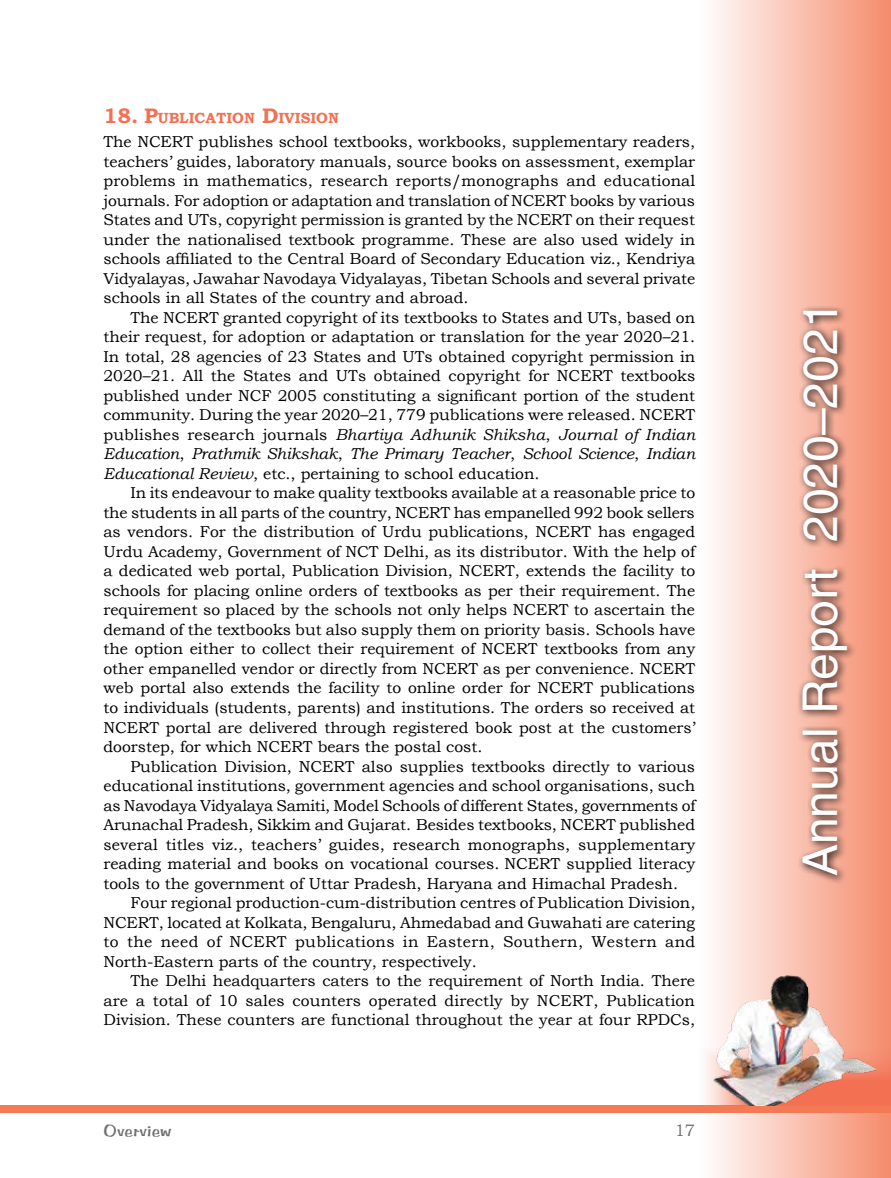
<style>
.page{position:relative;width:891px;height:1178px;background:#fff}
.page>*{position:absolute;margin:0;border:0;box-sizing:border-box;transform-origin:0 0}
.t1{font:48px "Helvetica LT Std";color:#fff}
.t2{font:16.5px "Benguiat Frisky";color:#6d6e71;scale:1.4 1}
.t3{font:16.5px "Bookman Old Style";color:#6d6e71}
.t4{font:15.75px "Bookman Old Style";color:#000}
.t5{font:italic 15.75px "Bookman Old Style";color:#000}
.t6{font:15.75px "Bookman Old Style";letter-spacing:.025em;color:#000}
.t7{font:700 14.7px "Bookman Old Style";color:#f37053}
.s1{font-size:21px}
.s2{font-style:normal}
.s3{font-style:italic}
</style>
<div class="page">
<div style="left:699px;top:0;width:192px;height:1177px;background:linear-gradient(to right,#fefefe,#f58c6c)"></div>
<div style="left:797px;top:305px;width:60px;height:579px;background:#000;opacity:.95"></div>
<div style="left:0;top:1105px;width:891px;height:7px;background:#f47a55"></div>
<svg style="left:699px;top:1044px;width:192px;height:61px"></svg>
<img style="left:710px;top:973px;width:168px;height:132px">
<p class="t7" style="left:104px;top:107px;width:237px"><span class="s1">18. P</span>UBLICATION <span class="s1">D</span>IVISION</p>
<p class="t4" style="left:104px;top:131px;width:593px">The NCERT publishes school textbooks, workbooks, supplementary readers,</p>
<p class="t4" style="left:104px;top:151px;width:593px">teachers’ guides, laboratory manuals, source books on assessment, exemplar</p>
<p class="t4" style="left:104px;top:170px;width:593px">problems in mathematics, research reports/monographs and educational</p>
<p class="t4" style="left:104px;top:190px;width:593px">journals. For adoption or adaptation and translation of NCERT books by various</p>
<p class="t4" style="left:104px;top:209px;width:593px">States and UTs, copyright permission is granted by the NCERT on their request</p>
<p class="t4" style="left:104px;top:229px;width:593px">under the nationalised textbook programme. These are also used widely in</p>
<p class="t4" style="left:104px;top:248px;width:593px">schools affiliated to the Central Board of Secondary Education viz., Kendriya</p>
<p class="t4" style="left:104px;top:268px;width:593px">Vidyalayas, Jawahar Navodaya Vidyalayas, Tibetan Schools and several private</p>
<p class="t4" style="left:104px;top:287px;width:367px">schools in all States of the country and abroad.</p>
<p class="t4" style="left:130px;top:307px;width:566px">The NCERT granted copyright of its textbooks to States and UTs, based on</p>
<p class="t4" style="left:104px;top:326px;width:593px">their request, for adoption or adaptation or translation for the year 2020–21.</p>
<p class="t4" style="left:104px;top:346px;width:593px">In total, 28 agencies of 23 States and UTs obtained copyright permission in</p>
<p class="t4" style="left:104px;top:365px;width:593px">2020–21. All the States and UTs obtained copyright for NCERT textbooks</p>
<p class="t4" style="left:104px;top:385px;width:593px">published under NCF 2005 constituting a significant portion of the student</p>
<p class="t4" style="left:104px;top:404px;width:593px">community. During the year 2020–21, 779 publications were released. NCERT</p>
<p class="t5" style="left:104px;top:423px;width:593px"><span class="s2">publishes research journals</span> Bhartiya Adhunik Shiksha<span class="s2">,</span> Journal of Indian</p>
<p class="t5" style="left:104px;top:443px;width:593px">Education<span class="s2">,</span> Prathmik Shikshak<span class="s2">,</span> The Primary Teacher<span class="s2">,</span> School Science<span class="s2">,</span> Indian</p>
<p class="t4" style="left:104px;top:463px;width:437px"><span class="s3">Educational Review</span>, etc., pertaining to school education.</p>
<p class="t4" style="left:130px;top:482px;width:566px">In its endeavour to make quality textbooks available at a reasonable price to</p>
<p class="t4" style="left:104px;top:502px;width:593px">the students in all parts of the country, NCERT has empanelled 992 book sellers</p>
<p class="t4" style="left:104px;top:521px;width:593px">as vendors. For the distribution of Urdu publications, NCERT has engaged</p>
<p class="t4" style="left:104px;top:541px;width:593px">Urdu Academy, Government of NCT Delhi, as its distributor. With the help of</p>
<p class="t4" style="left:104px;top:560px;width:593px">a dedicated web portal, Publication Division, NCERT, extends the facility to</p>
<p class="t4" style="left:104px;top:580px;width:593px">schools for placing online orders of textbooks as per their requirement. The</p>
<p class="t4" style="left:104px;top:599px;width:593px">requirement so placed by the schools not only helps NCERT to ascertain the</p>
<p class="t4" style="left:104px;top:619px;width:593px">demand of the textbooks but also supply them on priority basis. Schools have</p>
<p class="t4" style="left:104px;top:638px;width:593px">the option either to collect their requirement of NCERT textbooks from any</p>
<p class="t4" style="left:104px;top:658px;width:593px">other empanelled vendor or directly from NCERT as per convenience. NCERT</p>
<p class="t4" style="left:104px;top:677px;width:593px">web portal also extends the facility to online order for NCERT publications</p>
<p class="t4" style="left:104px;top:697px;width:593px">to individuals (students, parents) and institutions. The orders so received at</p>
<p class="t4" style="left:104px;top:716px;width:593px">NCERT portal are delivered through registered book post at the customers’</p>
<p class="t4" style="left:104px;top:736px;width:380px">doorstep, for which NCERT bears the postal cost.</p>
<p class="t4" style="left:130px;top:755px;width:566px">Publication Division, NCERT also supplies textbooks directly to various</p>
<p class="t4" style="left:104px;top:775px;width:593px">educational institutions, government agencies and school organisations, such</p>
<p class="t4" style="left:104px;top:794px;width:593px">as Navodaya Vidyalaya Samiti, Model Schools of different States, governments of</p>
<p class="t4" style="left:104px;top:814px;width:593px">Arunachal Pradesh, Sikkim and Gujarat. Besides textbooks, NCERT published</p>
<p class="t4" style="left:104px;top:833px;width:593px">several titles viz., teachers’ guides, research monographs, supplementary</p>
<p class="t4" style="left:104px;top:853px;width:593px">reading material and books on vocational courses. NCERT supplied literacy</p>
<p class="t4" style="left:104px;top:872px;width:576px">tools to the government of Uttar Pradesh, Haryana and Himachal Pradesh.</p>
<p class="t4" style="left:130px;top:892px;width:566px">Four regional production-cum-distribution centres of Publication Division,</p>
<p class="t4" style="left:104px;top:911px;width:593px">NCERT, located at Kolkata, Bengaluru, Ahmedabad and Guwahati are catering</p>
<p class="t6" style="left:104px;top:931px;width:593px">to the need of NCERT publications in Eastern, Southern, Western and</p>
<p class="t4" style="left:104px;top:950px;width:375px">North-Eastern parts of the country, respectively.</p>
<p class="t4" style="left:130px;top:970px;width:566px">The Delhi headquarters caters to the requirement of North India. There</p>
<p class="t4" style="left:104px;top:989px;width:593px">are a total of 10 sales counters operated directly by NCERT, Publication</p>
<p class="t4" style="left:104px;top:1009px;width:593px">Division. These counters are functional throughout the year at four RPDCs,</p>
<p class="t2" style="left:104px;top:1119px;width:50px">Overview</p>
<p class="t3" style="left:675px;top:1119px;width:22px">17</p>
<h1 class="t1" style="left:792px;top:876px;width:576px;rotate:-90deg">Annual Report 2020–2021</h1>
</div>
